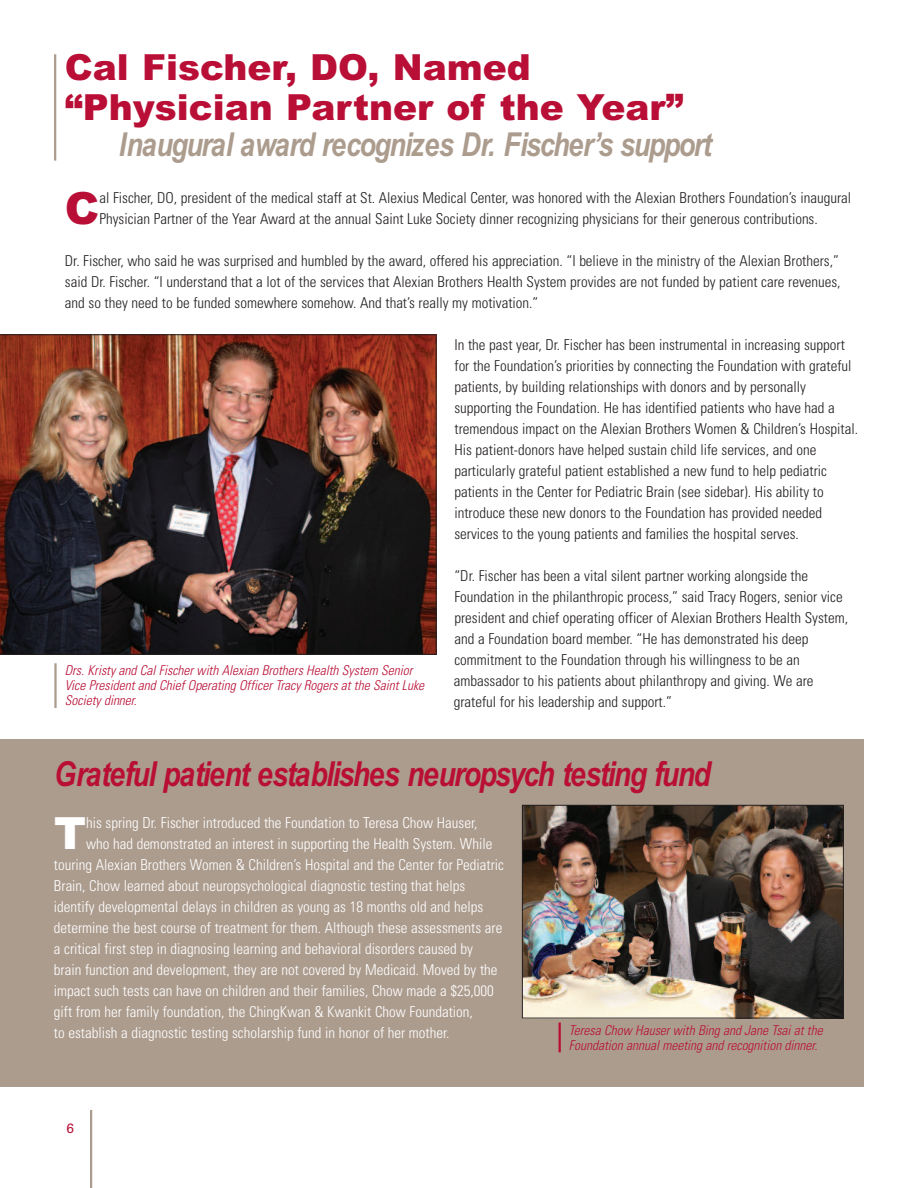
<style>
.page{position:relative;width:918px;height:1188px;background:#fff}
.page>*{position:absolute;margin:0;border:0;box-sizing:border-box;transform-origin:0 0}
.t1{font:900 44.4px "Arial";color:#b90f36}
.t2{font:900 44.4px "Arial";color:#fff}
.t3{font:900 36px/40.5px "Arial";color:#b90f36}
.t4{font:italic 700 34.5px "Arial Narrow";letter-spacing:-.045em;color:#b90f36}
.t5{font:italic 700 33px "Arial Narrow";letter-spacing:-.045em;color:#ac9c8e}
.t6{font:300 condensed 15px/21px "Univers";color:#231f20}
.t7{font:300 condensed 15px "Univers";color:#fff}
.t8{font:italic 300 condensed 13.5px/15px "Univers";color:#b90f36}
.t9{font:13.5px "Univers";color:#b90f36}
</style>
<div class="page">
<hr style="left:90px;top:1110px;width:2px;height:78px;background:#ac9c8e">
<hr style="left:54px;top:54px;width:2px;height:107px;background:#ac9c8e">
<img style="left:0;top:334px;width:436px;height:321px">
<div style="left:0;top:740px;width:864px;height:347px;background:#ac9c8e"></div>
<img style="left:524px;top:807px;width:318px;height:209px">
<div style="left:522px;top:805px;width:322px;height:213px;border:1px solid #231f20"></div>
<hr style="left:54px;top:663px;width:3px;height:45px;background:#ac9c8e">
<hr style="left:559px;top:1023px;width:2px;height:29px;background:#b90f36">
<h2 class="t3" style="left:65px;top:47px;width:620px">Cal Fischer, DO, Named “Physician Partner of the Year”</h2>
<h3 class="t5" style="left:119px;top:126px;width:595px">Inaugural award recognizes Dr. Fischer’s support</h3>
<h1 class="t1" style="left:65px;top:182px;width:36px">C</h1>
<p class="t6" style="left:99px;top:188px;width:753px">al Fischer, DO, president of the medical staff at St. Alexius Medical Center, was honored with the Alexian Brothers Foundation’s inaugural<br>Physician Partner of the Year Award at the annual Saint Luke Society dinner recognizing physicians for their generous contributions.</p>
<p class="t6" style="left:65px;top:251px;width:777px;text-align:justify">Dr. Fischer, who said he was surprised and humbled by the award, offered his appreciation. “I believe in the ministry of the Alexian Brothers,” said Dr. Fischer. “I understand that a lot of the services that Alexian Brothers Health System provides are not funded by patient care revenues, and so they need to be funded somewhere somehow. And that’s really my motivation.”</p>
<p class="t6" style="left:454px;top:335px;width:405px">In the past year, Dr. Fischer has been instrumental in increasing support for the Foundation’s priorities by connecting the Foundation with grateful patients, by building relationships with donors and by personally supporting the Foundation. He has identified patients who have had a tremendous impact on the Alexian Brothers Women &amp; Children’s Hospital.<br>His patient-donors have helped sustain child life services, and one particularly grateful patient established a new fund to help pediatric patients in the Center for Pediatric Brain (see sidebar). His ability to introduce these new donors to the Foundation has provided needed services to the young patients and families the hospital serves.</p>
<p class="t6" style="left:454px;top:566px;width:396px">“Dr. Fischer has been a vital silent partner working alongside the Foundation in the philanthropic process,” said Tracy Rogers, senior vice president and chief operating officer of Alexian Brothers Health System, and a Foundation board member. “He has demonstrated his deep commitment to the Foundation through his willingness to be an ambassador to his patients about philanthropy and giving. We are grateful for his leadership and support.”</p>
<p class="t8" style="left:65px;top:664px;width:361px">Drs. Kristy and Cal Fischer with Alexian Brothers Health System Senior<br>Vice President and Chief Operating Officer Tracy Rogers at the Saint Luke<br>Society dinner.</p>
<h3 class="t4" style="left:54px;top:754px;width:658px">Grateful patient establishes neuropsych testing fund</h3>
<h1 class="t2" style="left:54px;top:808px;width:34px">T</h1>
<p class="t7" style="left:86px;top:817px;width:393px">his spring Dr. Fischer introduced the Foundation to Teresa Chow Hauser,</p>
<p class="t7" style="left:86px;top:838px;width:408px">who had demonstrated an interest in supporting the Health System. While</p>
<p class="t7" style="left:54px;top:859px;width:452px">touring Alexian Brothers Women &amp; Children’s Hospital and the Center for Pediatric</p>
<p class="t7" style="left:54px;top:880px;width:413px">Brain, Chow learned about neuropsychological diagnostic testing that helps</p>
<p class="t7" style="left:54px;top:901px;width:431px">identify developmental delays in children as young as 18 months old and helps</p>
<p class="t7" style="left:54px;top:922px;width:450px">determine the best course of treatment for them. Although these assessments are</p>
<p class="t7" style="left:54px;top:943px;width:421px">a critical first step in diagnosing learning and behavioral disorders caused by</p>
<p class="t7" style="left:54px;top:964px;width:445px">brain function and development, they are not covered by Medicaid. Moved by the</p>
<p class="t7" style="left:54px;top:985px;width:441px">impact such tests can have on children and their families, Chow made a $25,000</p>
<p class="t7" style="left:54px;top:1006px;width:420px">gift from her family foundation, the ChingKwan &amp; Kwankit Chow Foundation,</p>
<p class="t7" style="left:54px;top:1027px;width:397px">to establish a diagnostic testing scholarship fund in honor of her mother.</p>
<p class="t8" style="left:569px;top:1024px;width:255px">Teresa Chow Hauser with Bing and Jane Tsai at the<br>Foundation annual meeting and recognition dinner.</p>
<p class="t9" style="left:66px;top:1124px;width:9px">6</p>
</div>
